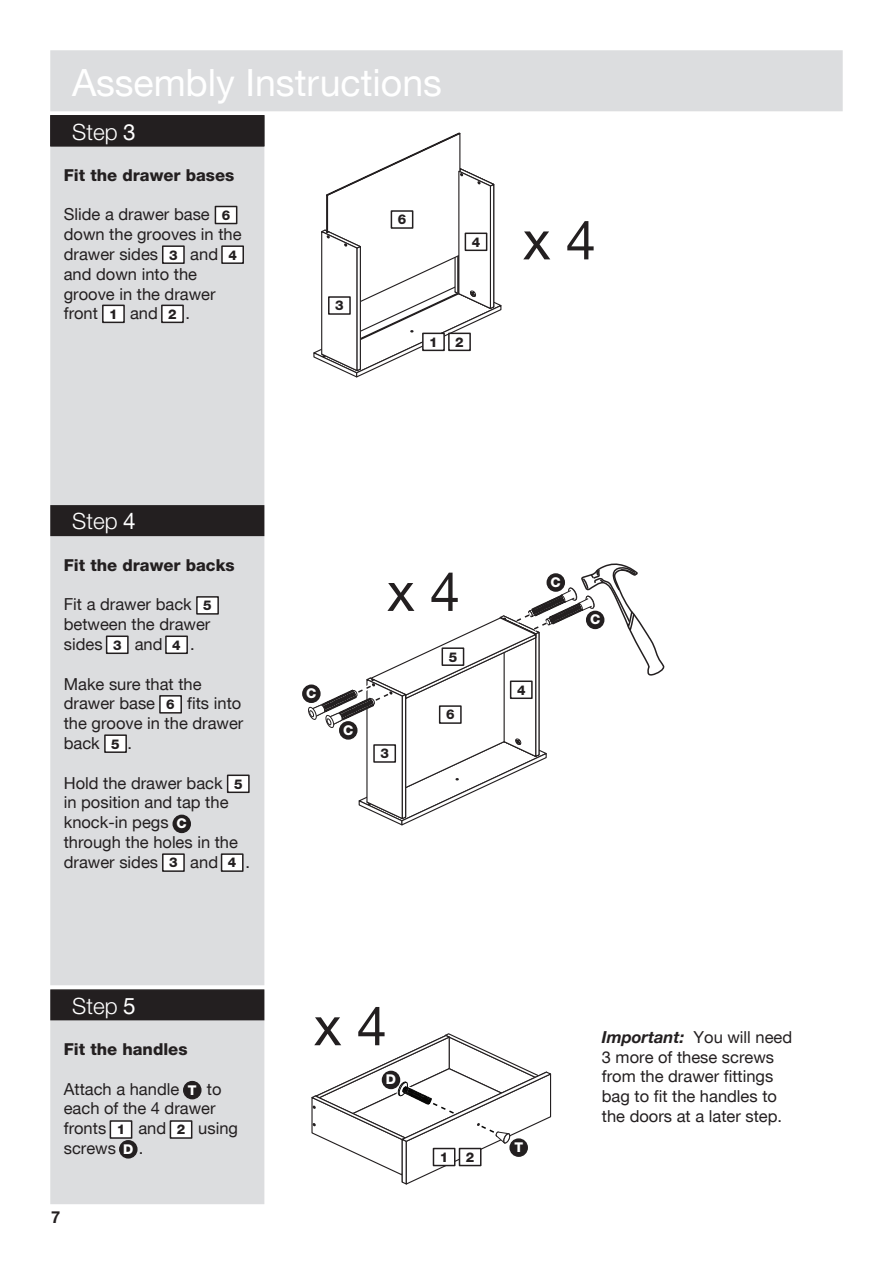
<style>
.page{position:relative;width:893px;height:1263px;background:#fff}
.page>*{position:absolute;margin:0;border:0;box-sizing:border-box;transform-origin:0 0}
.t1{font:54px "Helvetica Neue CE";color:#231f20}
.t2{font:37.5px "Helvetica Neue CE";color:#fff}
.t3{font:300 22.5px "Helvetica Neue CE";color:#fff}
.t4{font:16.5px/19.8px "Helvetica Neue CE";color:#231f20}
.t5{font:800 16.5px "Helvetica Neue CE";color:#231f20}
.t6{font:700 16.5px "Helvetica Neue CE";color:#231f20}
.t7{font:800 13.5px "Helvetica Neue CE";color:#231f20}
.t8{font:800 13.5px "Helvetica Neue CE";color:#fff}
.s1{font-weight:400}
.s2{font-weight:700;font-style:italic}
</style>
<div class="page">
<div style="left:50px;top:50px;width:793px;height:61px;background:#dcdddf"></div>
<div style="left:50px;top:145px;width:214px;height:1059px;background:#dcdddf"></div>
<div style="left:50px;top:115px;width:214px;height:31px;background:#231f20"></div>
<div style="left:50px;top:505px;width:214px;height:31px;background:#231f20;border:2px solid #231f20"></div>
<div style="left:215px;top:206px;width:22px;height:18px;background:#fff;border:2px solid #231f20"></div>
<div style="left:221px;top:245px;width:23px;height:19px;background:#fff;border:2px solid #231f20"></div>
<div style="left:162px;top:245px;width:23px;height:19px;background:#fff;border:2px solid #231f20"></div>
<div style="left:102px;top:305px;width:23px;height:18px;background:#fff;border:2px solid #231f20"></div>
<div style="left:161px;top:305px;width:23px;height:18px;background:#fff;border:2px solid #231f20"></div>
<div style="left:196px;top:596px;width:23px;height:19px;background:#fff;border:2px solid #231f20"></div>
<div style="left:106px;top:635px;width:23px;height:19px;background:#fff;border:2px solid #231f20"></div>
<div style="left:165px;top:635px;width:23px;height:19px;background:#fff;border:2px solid #231f20"></div>
<div style="left:159px;top:695px;width:23px;height:19px;background:#fff;border:2px solid #231f20"></div>
<div style="left:104px;top:734px;width:23px;height:19px;background:#fff;border:2px solid #231f20"></div>
<div style="left:227px;top:774px;width:23px;height:19px;background:#fff;border:2px solid #231f20"></div>
<div style="left:173px;top:815px;width:17px;height:17px;background:#231f20;border-radius:50%"></div>
<div style="left:172px;top:815px;width:19px;height:18px;border:2px solid #231f20;border-radius:50%"></div>
<div style="left:162px;top:853px;width:23px;height:19px;background:#fff;border:2px solid #231f20"></div>
<div style="left:221px;top:853px;width:23px;height:19px;background:#fff;border:2px solid #231f20"></div>
<svg style="left:50px;top:985px;width:215px;height:5px"></svg>
<div style="left:50px;top:989px;width:214px;height:31px;background:#231f20;border:2px solid #231f20"></div>
<div style="left:184px;top:1082px;width:17px;height:17px;background:#231f20;border-radius:50%"></div>
<div style="left:183px;top:1081px;width:19px;height:18px;border:2px solid #231f20;border-radius:50%"></div>
<div style="left:120px;top:1141px;width:17px;height:17px;background:#231f20;border-radius:50%"></div>
<div style="left:119px;top:1140px;width:19px;height:18px;border:2px solid #231f20;border-radius:50%"></div>
<div style="left:110px;top:1120px;width:22px;height:19px;background:#fff;border:2px solid #231f20"></div>
<div style="left:170px;top:1120px;width:22px;height:19px;background:#fff;border:2px solid #231f20"></div>
<svg style="left:313px;top:132px;width:189px;height:246px"></svg>
<div style="left:328px;top:296px;width:23px;height:19px;background:#fff;border:2px solid #231f20"></div>
<div style="left:391px;top:210px;width:22px;height:19px;background:#fff;border:2px solid #231f20"></div>
<div style="left:303px;top:685px;width:17px;height:17px;background:#231f20;border-radius:50%"></div>
<div style="left:302px;top:684px;width:19px;height:19px;border:2px solid #231f20;border-radius:50%"></div>
<svg style="left:307px;top:563px;width:358px;height:263px"></svg>
<div style="left:340px;top:722px;width:17px;height:17px;background:#231f20;border-radius:50%"></div>
<div style="left:339px;top:721px;width:19px;height:19px;border:2px solid #231f20;border-radius:50%"></div>
<div style="left:442px;top:647px;width:22px;height:19px;background:#fff;border:2px solid #231f20"></div>
<div style="left:422px;top:333px;width:23px;height:18px;background:#fff;border:2px solid #231f20"></div>
<div style="left:448px;top:333px;width:23px;height:18px;background:#fff;border:2px solid #231f20"></div>
<svg style="left:311px;top:1033px;width:241px;height:152px"></svg>
<div style="left:433px;top:1148px;width:22px;height:18px;background:#fff;border:2px solid #231f20"></div>
<div style="left:459px;top:1148px;width:22px;height:18px;background:#fff;border:2px solid #231f20"></div>
<h2 class="t2" style="left:72px;top:60px;width:371px">Assembly Instructions</h2>
<h3 class="t3" style="left:72px;top:118px;width:65px">Step <span class="s1">3</span></h3>
<p class="t5" style="left:64px;top:165px;width:172px">Fit the drawer bases</p>
<p class="t4" style="left:64px;top:205px;width:179px">Slide a drawer base down the grooves in the drawer sides</p>
<p class="t7" style="left:222px;top:207px;width:10px">6</p>
<p class="t4" style="left:64px;top:244px;width:156px;text-indent:127px">and and down into the groove in the drawer front</p>
<p class="t7" style="left:169px;top:246px;width:10px">3</p>
<p class="t7" style="left:228px;top:246px;width:10px">4</p>
<p class="t4" style="left:130px;top:304px;width:29px">and</p>
<p class="t4" style="left:185px;top:304px;width:6px">.</p>
<p class="t7" style="left:109px;top:306px;width:10px">1</p>
<p class="t7" style="left:168px;top:306px;width:10px">2</p>
<p class="t7" style="left:335px;top:297px;width:10px">3</p>
<p class="t7" style="left:398px;top:211px;width:10px">6</p>
<p class="t7" style="left:429px;top:334px;width:10px">1</p>
<p class="t7" style="left:455px;top:334px;width:10px">2</p>
<p class="t7" style="left:472px;top:234px;width:10px">4</p>
<h1 class="t1" style="left:523px;top:208px;width:75px">x 4</h1>
<h3 class="t3" style="left:72px;top:508px;width:65px">Step <span class="s1">4</span></h3>
<p class="t5" style="left:64px;top:555px;width:172px">Fit the drawer backs</p>
<p class="t4" style="left:64px;top:595px;width:148px">Fit a drawer back between the drawer sides</p>
<p class="t7" style="left:203px;top:597px;width:10px">5</p>
<p class="t4" style="left:135px;top:634px;width:29px">and</p>
<p class="t4" style="left:190px;top:634px;width:6px">.</p>
<p class="t4" style="left:64px;top:674px;width:139px">Make sure that the drawer base</p>
<p class="t7" style="left:113px;top:636px;width:10px">3</p>
<p class="t7" style="left:172px;top:636px;width:10px">4</p>
<p class="t4" style="left:64px;top:694px;width:181px;text-indent:123px">fits into the groove in the drawer back</p>
<p class="t4" style="left:127px;top:733px;width:6px">.</p>
<p class="t4" style="left:64px;top:773px;width:176px">Hold the drawer back in position and tap the knock-in pegs<br>through the holes in the drawer sides</p>
<p class="t7" style="left:166px;top:696px;width:10px">6</p>
<p class="t7" style="left:111px;top:735px;width:10px">5</p>
<p class="t7" style="left:234px;top:775px;width:10px">5</p>
<p class="t8" style="left:177px;top:815px;width:12px">C</p>
<p class="t7" style="left:169px;top:854px;width:10px">3</p>
<p class="t7" style="left:228px;top:854px;width:10px">4</p>
<p class="t4" style="left:190px;top:852px;width:29px">and</p>
<p class="t4" style="left:246px;top:852px;width:6px">.</p>
<h3 class="t3" style="left:72px;top:992px;width:65px">Step <span class="s1">5</span></h3>
<p class="t5" style="left:64px;top:1039px;width:125px">Fit the handles</p>
<p class="t4" style="left:64px;top:1079px;width:117px">Attach a handle</p>
<p class="t4" style="left:64px;top:1079px;width:159px;text-indent:143px">to each of the 4 drawer fronts</p>
<p class="t8" style="left:188px;top:1081px;width:10px">T</p>
<p class="t4" style="left:138px;top:1118px;width:29px">and</p>
<p class="t4" style="left:198px;top:1118px;width:41px">using</p>
<p class="t7" style="left:117px;top:1121px;width:10px">1</p>
<p class="t7" style="left:177px;top:1121px;width:10px">2</p>
<p class="t8" style="left:123px;top:1140px;width:12px">D</p>
<p class="t4" style="left:64px;top:1138px;width:54px">screws</p>
<p class="t4" style="left:139px;top:1138px;width:6px">.</p>
<p class="t6" style="left:51px;top:1207px;width:11px">7</p>
<p class="t8" style="left:306px;top:685px;width:12px">C</p>
<p class="t8" style="left:343px;top:722px;width:12px">C</p>
<h1 class="t1" style="left:387px;top:559px;width:75px">x 4</h1>
<p class="t7" style="left:449px;top:648px;width:10px">5</p>
<p class="t7" style="left:380px;top:745px;width:10px">3</p>
<p class="t7" style="left:446px;top:706px;width:10px">6</p>
<p class="t8" style="left:551px;top:574px;width:12px">C</p>
<p class="t7" style="left:517px;top:681px;width:10px">4</p>
<p class="t8" style="left:590px;top:611px;width:12px">C</p>
<h1 class="t1" style="left:314px;top:993px;width:75px">x 4</h1>
<p class="t8" style="left:386px;top:1071px;width:12px">D</p>
<p class="t7" style="left:440px;top:1149px;width:10px">1</p>
<p class="t7" style="left:466px;top:1149px;width:10px">2</p>
<p class="t8" style="left:514px;top:1139px;width:10px">T</p>
<p class="t4" style="left:602px;top:1027px;width:192px"><span class="s2">Important:</span> You will need<br>3 more of these screws from the drawer fittings bag to fit the handles to the doors at a later step.</p>
</div>
